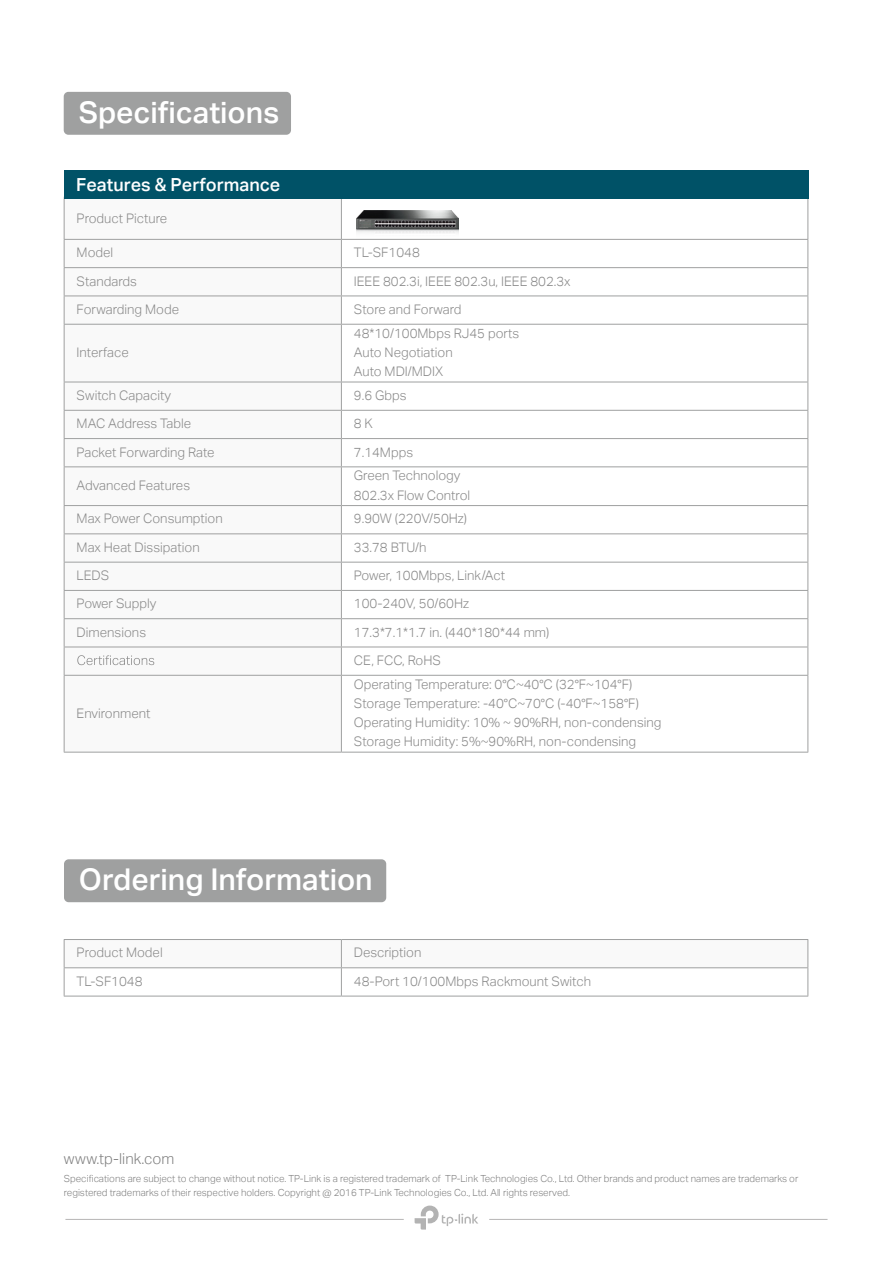
<style>
.page{position:relative;width:893px;height:1263px;background:#fff}
.page>*{position:absolute;margin:0;border:0;box-sizing:border-box;transform-origin:0 0}
.t1{font:30px "TP Link Aktiv Medium";color:#fff}
.t2{font:18px "TP Link Aktiv Medium";color:#fff}
.t3{font:15.15px "TP Link Aktiv Light";color:#808080}
.t4{font:13.2px/19px "TP Link Aktiv Light";color:#898989}
.t5{font:9.75px/13.5px "TP Link Aktiv Light";color:#808080}
</style>
<div class="page">
<svg style="left:64px;top:199px;width:277px;height:553px"></svg>
<hr style="left:808px;top:325px;width:1px;height:57px;background:#9fa0a0">
<svg style="left:808px;top:382px;width:1px;height:84px"></svg>
<hr style="left:808px;top:467px;width:1px;height:38px;background:#9fa0a0">
<hr style="left:808px;top:676px;width:1px;height:76px;background:#9fa0a0">
<hr style="left:341px;top:198px;width:1px;height:41px;background:#9fa0a0">
<hr style="left:341px;top:267px;width:467px;height:1px;background:#9fa0a0">
<hr style="left:341px;top:296px;width:467px;height:1px;background:#9fa0a0">
<svg style="left:341px;top:240px;width:1px;height:84px"></svg>
<hr style="left:341px;top:324px;width:467px;height:1px;background:#9fa0a0">
<hr style="left:341px;top:590px;width:467px;height:1px;background:#9fa0a0">
<hr style="left:341px;top:618px;width:467px;height:1px;background:#9fa0a0">
<hr style="left:341px;top:647px;width:467px;height:1px;background:#9fa0a0">
<hr style="left:341px;top:675px;width:467px;height:1px;background:#9fa0a0">
<hr style="left:64px;top:324px;width:277px;height:1px;background:#9fa0a0">
<hr style="left:64px;top:325px;width:1px;height:57px;background:#9fa0a0">
<hr style="left:341px;top:325px;width:1px;height:57px;background:#9fa0a0">
<hr style="left:64px;top:382px;width:277px;height:1px;background:#9fa0a0">
<hr style="left:64px;top:410px;width:277px;height:1px;background:#9fa0a0">
<hr style="left:64px;top:438px;width:277px;height:1px;background:#9fa0a0">
<svg style="left:64px;top:382px;width:1px;height:84px"></svg>
<svg style="left:341px;top:383px;width:1px;height:83px"></svg>
<hr style="left:64px;top:467px;width:277px;height:1px;background:#9fa0a0">
<hr style="left:64px;top:467px;width:1px;height:38px;background:#9fa0a0">
<hr style="left:341px;top:467px;width:1px;height:38px;background:#9fa0a0">
<hr style="left:64px;top:505px;width:277px;height:1px;background:#9fa0a0">
<hr style="left:64px;top:534px;width:277px;height:1px;background:#9fa0a0">
<hr style="left:64px;top:562px;width:277px;height:1px;background:#9fa0a0">
<hr style="left:64px;top:590px;width:277px;height:1px;background:#9fa0a0">
<hr style="left:64px;top:618px;width:277px;height:1px;background:#9fa0a0">
<hr style="left:64px;top:647px;width:277px;height:1px;background:#9fa0a0">
<svg style="left:64px;top:506px;width:1px;height:169px"></svg>
<svg style="left:341px;top:506px;width:1px;height:169px"></svg>
<hr style="left:64px;top:675px;width:277px;height:1px;background:#9fa0a0">
<hr style="left:64px;top:676px;width:1px;height:76px;background:#9fa0a0">
<hr style="left:341px;top:676px;width:1px;height:76px;background:#9fa0a0">
<hr style="left:64px;top:752px;width:277px;height:1px;background:#9fa0a0">
<hr style="left:64px;top:198px;width:1px;height:41px;background:#9fa0a0">
<hr style="left:808px;top:198px;width:1px;height:41px;background:#9fa0a0">
<hr style="left:64px;top:239px;width:277px;height:1px;background:#9fa0a0">
<hr style="left:341px;top:239px;width:467px;height:1px;background:#9fa0a0">
<svg style="left:808px;top:240px;width:1px;height:84px"></svg>
<svg style="left:808px;top:506px;width:1px;height:169px"></svg>
<hr style="left:341px;top:752px;width:467px;height:1px;background:#9fa0a0">
<hr style="left:341px;top:410px;width:467px;height:1px;background:#9fa0a0">
<hr style="left:341px;top:438px;width:467px;height:1px;background:#9fa0a0">
<hr style="left:341px;top:382px;width:467px;height:1px;background:#9fa0a0">
<hr style="left:341px;top:467px;width:467px;height:1px;background:#9fa0a0">
<hr style="left:341px;top:505px;width:467px;height:1px;background:#9fa0a0">
<hr style="left:341px;top:534px;width:467px;height:1px;background:#9fa0a0">
<hr style="left:341px;top:562px;width:467px;height:1px;background:#9fa0a0">
<svg style="left:64px;top:240px;width:1px;height:84px"></svg>
<hr style="left:64px;top:267px;width:277px;height:1px;background:#9fa0a0">
<hr style="left:64px;top:296px;width:277px;height:1px;background:#9fa0a0">
<svg style="left:77px;top:655px;width:77px;height:10px"></svg>
<hr style="left:64px;top:996px;width:277px;height:1px;background:#9fa0a0">
<hr style="left:341px;top:996px;width:467px;height:1px;background:#9fa0a0">
<svg style="left:64px;top:939px;width:745px;height:57px"></svg>
<div style="left:64px;top:92px;width:227px;height:43px;background:#9fa0a0;border-radius:5px"></div>
<div style="left:64px;top:170px;width:744px;height:29px;background:#005267"></div>
<hr style="left:65px;top:1219px;width:339px;height:1px;background:#b6b5b5">
<hr style="left:489px;top:1219px;width:338px;height:1px;background:#b6b5b5">
<svg style="left:415px;top:1205px;width:63px;height:24px"></svg>
<div style="left:64px;top:859px;width:322px;height:43px;background:#9fa0a0;border-radius:5px"></div>
<img style="left:356px;top:210px;width:102px;height:23px">
<h1 class="t1" style="left:79px;top:96px;width:202px">Specifications</h1>
<h2 class="t2" style="left:76px;top:174px;width:206px">Features &amp; Performance</h2>
<p class="t4" style="left:77px;top:208px;width:92px">Product Picture</p>
<p class="t4" style="left:77px;top:243px;width:38px">Model</p>
<p class="t4" style="left:354px;top:243px;width:67px">TL-SF1048</p>
<p class="t4" style="left:77px;top:271px;width:62px">Standards</p>
<p class="t4" style="left:354px;top:271px;width:218px">IEEE 802.3i, IEEE 802.3u, IEEE 802.3x</p>
<p class="t4" style="left:77px;top:300px;width:104px">Forwarding Mode</p>
<p class="t4" style="left:354px;top:300px;width:109px">Store and Forward</p>
<p class="t4" style="left:77px;top:343px;width:54px">Interface</p>
<p class="t4" style="left:354px;top:324px;width:167px">48*10/100Mbps RJ45 ports<br>Auto Negotiation<br>Auto MDI/MDIX</p>
<p class="t4" style="left:77px;top:386px;width:96px">Switch Capacity</p>
<p class="t4" style="left:354px;top:386px;width:54px">9.6 Gbps</p>
<p class="t4" style="left:77px;top:414px;width:116px">MAC Address Table</p>
<p class="t4" style="left:354px;top:414px;width:21px">8 K</p>
<p class="t4" style="left:77px;top:442px;width:140px">Packet Forwarding Rate</p>
<p class="t4" style="left:354px;top:442px;width:61px">7.14Mpps</p>
<p class="t4" style="left:77px;top:476px;width:115px">Advanced Features</p>
<p class="t4" style="left:354px;top:466px;width:118px">Green Technology<br>802.3x Flow Control</p>
<p class="t4" style="left:77px;top:509px;width:148px">Max Power Consumption</p>
<p class="t4" style="left:354px;top:509px;width:115px">9.90W (220V/50Hz)</p>
<p class="t4" style="left:77px;top:538px;width:125px">Max Heat Dissipation</p>
<p class="t4" style="left:354px;top:538px;width:74px">33.78 BTU/h</p>
<p class="t4" style="left:77px;top:566px;width:34px">LEDS</p>
<p class="t4" style="left:354px;top:566px;width:153px">Power, 100Mbps, Link/Act</p>
<p class="t4" style="left:77px;top:594px;width:81px">Power Supply</p>
<p class="t4" style="left:354px;top:594px;width:117px">100-240V, 50/60Hz</p>
<p class="t4" style="left:77px;top:622px;width:71px">Dimensions</p>
<p class="t4" style="left:354px;top:618px;width:197px;line-height:28.3px">17.3*7.1*1.7 in. (440*180*44 mm)<br>CE, FCC, RoHS</p>
<p class="t4" style="left:77px;top:703px;width:75px">Environment</p>
<p class="t4" style="left:354px;top:675px;width:309px">Operating Temperature: 0°C~40°C (32°F~104°F)<br>Storage Temperature: -40°C~70°C (-40°F~158°F)<br>Operating Humidity: 10% ~ 90%RH, non-condensing Storage Humidity: 5%~90%RH, non-condensing</p>
<h1 class="t1" style="left:79px;top:862px;width:295px">Ordering Information</h1>
<p class="t4" style="left:77px;top:943px;width:88px">Product Model</p>
<p class="t4" style="left:354px;top:943px;width:69px">Description</p>
<p class="t4" style="left:77px;top:972px;width:67px">TL-SF1048</p>
<p class="t4" style="left:354px;top:972px;width:239px">48-Port 10/100Mbps Rackmount Switch</p>
<p class="t3" style="left:64px;top:1150px;width:112px">www.tp-link.com</p>
<p class="t5" style="left:64px;top:1172px;width:736px">Specifications are subject to change without notice. TP-Link is a registered trademark of TP-Link Technologies Co., Ltd. Other brands and product names are trademarks or registered trademarks of their respective holders. Copyright @ 2016 TP-Link Technologies Co., Ltd. All rights reserved.</p>
</div>
